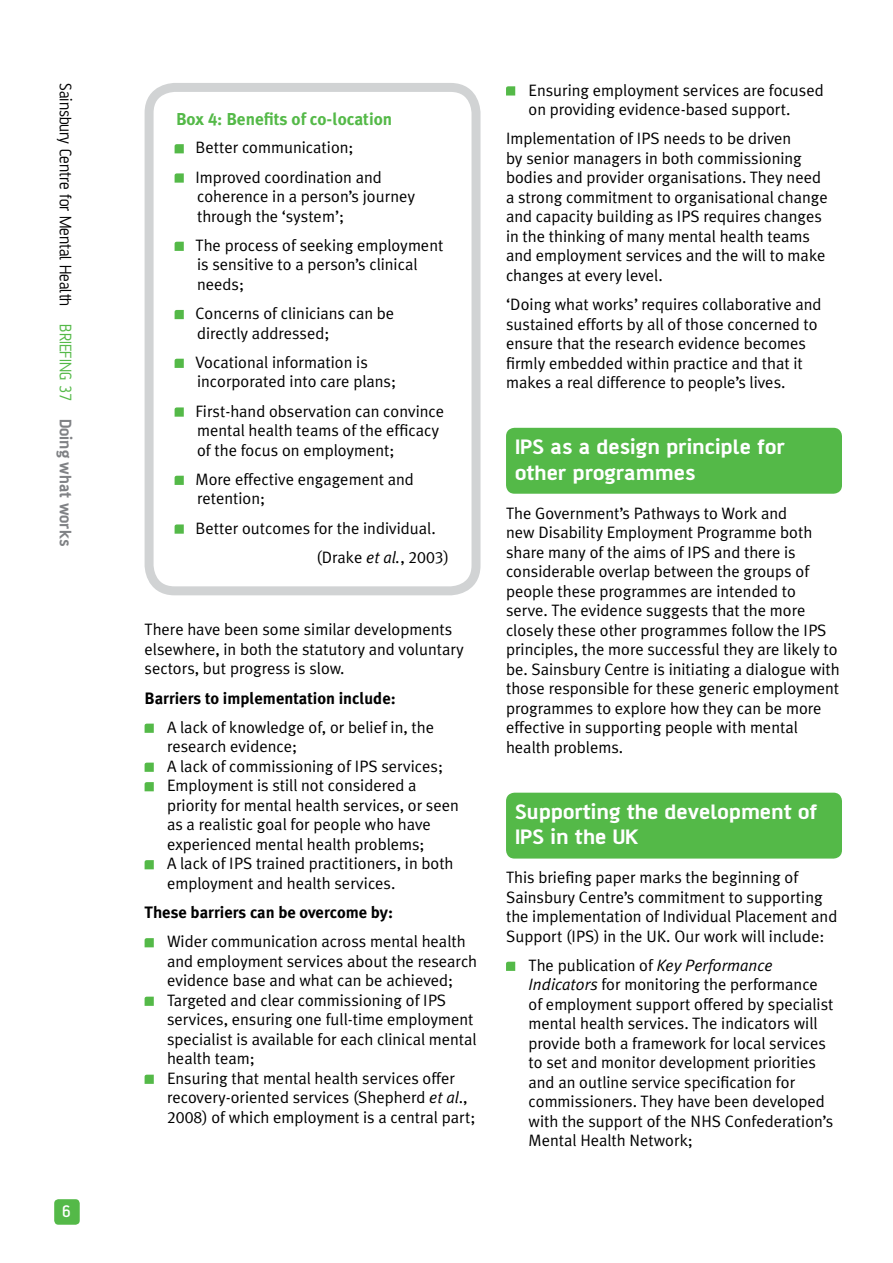
<style>
.page{position:relative;width:893px;height:1263px;background:#fff}
.page>*{position:absolute;margin:0;border:0;box-sizing:border-box;transform-origin:0 0}
.t1{font:700 22.5px/25.5px "AF Battersea";color:#fff;scale:1.1 1}
.t2{font:18px "AF Battersea";color:#000}
.t3{font:500 18px "AF Battersea";color:#fff}
.t4{font:700 17.25px "Meta Plus";color:#54b948}
.t5{font:16.5px/19.5px "Meta Plus Normal";color:#000}
.t6{font:700 16.5px "Meta Plus";color:#000}
.s1{color:#54b948}
.s2{font-weight:700;color:#808285}
.s3{font-family:"Meta Plus Bold Caps";font-weight:400}
.s4{font-style:italic}
.s5{font-family:"Meta Plus Normal Caps"}
</style>
<div class="page">
<div style="left:54px;top:1199px;width:26px;height:26px;background:#54b948;border-radius:4px"></div>
<div style="left:506px;top:428px;width:336px;height:66px;background:#54b948;border-radius:9px"></div>
<svg style="left:175px;top:144px;width:9px;height:9px"></svg>
<svg style="left:175px;top:173px;width:9px;height:10px"></svg>
<svg style="left:175px;top:242px;width:9px;height:9px"></svg>
<svg style="left:175px;top:310px;width:9px;height:9px"></svg>
<svg style="left:175px;top:359px;width:9px;height:9px"></svg>
<svg style="left:175px;top:407px;width:9px;height:10px"></svg>
<svg style="left:175px;top:476px;width:9px;height:9px"></svg>
<svg style="left:175px;top:524px;width:9px;height:10px"></svg>
<div style="left:145px;top:83px;width:335px;height:512px;border:9px solid #d1d3d4;border-radius:26px"></div>
<div style="left:506px;top:793px;width:336px;height:65px;background:#54b948;border-radius:9px"></div>
<svg style="left:145px;top:724px;width:9px;height:9px"></svg>
<svg style="left:145px;top:763px;width:9px;height:9px"></svg>
<svg style="left:145px;top:782px;width:9px;height:9px"></svg>
<svg style="left:145px;top:860px;width:9px;height:9px"></svg>
<svg style="left:145px;top:938px;width:9px;height:9px"></svg>
<svg style="left:145px;top:997px;width:9px;height:9px"></svg>
<svg style="left:145px;top:1075px;width:9px;height:9px"></svg>
<svg style="left:506px;top:86px;width:9px;height:10px"></svg>
<svg style="left:506px;top:962px;width:9px;height:9px"></svg>
<p class="t2" style="left:75px;top:83px;width:465px;rotate:90deg">Sainsbury Centre for Mental Health <span class="s1">BRIEFING 37</span> <span class="s2">Doing what works</span></p>
<p class="t3" style="left:62px;top:1202px;width:10px">6</p>
<p class="t4" style="left:176px;top:109px;width:218px">Box <span class="s3">4</span>: Benefits of co-location</p>
<p class="t5" style="left:196px;top:133px;width:188px;line-height:29.2px">Better communication;<br>Improved coordination and</p>
<p class="t5" style="left:197px;top:186px;width:220px">coherence in a person’s journey through the ‘system’;</p>
<p class="t5" style="left:196px;top:235px;width:249px">The process of seeking employment is sensitive to a person’s clinical needs;</p>
<p class="t5" style="left:196px;top:303px;width:200px">Concerns of clinicians can be directly addressed;</p>
<p class="t5" style="left:196px;top:352px;width:202px">Vocational information is incorporated into care plans;</p>
<p class="t5" style="left:196px;top:401px;width:250px">First-hand observation can convince mental health teams of the efficacy of the focus on employment;</p>
<p class="t5" style="left:196px;top:469px;width:220px">More effective engagement and retention;</p>
<p class="t5" style="left:317px;top:513px;width:134px;line-height:29.2px;text-indent:-121px">Better outcomes for the individual. (Drake <span class="s4">et al.</span>, <span class="s5">2003</span>)</p>
<p class="t5" style="left:145px;top:620px;width:321px">There have been some similar developments elsewhere, in both the statutory and voluntary sectors, but progress is slow.</p>
<p class="t6" style="left:145px;top:688px;width:253px">Barriers to implementation include:</p>
<p class="t5" style="left:167px;top:717px;width:293px">A lack of knowledge of, or belief in, the research evidence;<br>A lack of commissioning of IPS services; Employment is still not considered a priority for mental health services, or seen as a realistic goal for people who have experienced mental health problems;<br>A lack of IPS trained practitioners, in both employment and health services.</p>
<p class="t6" style="left:145px;top:903px;width:250px">These barriers can be overcome by:</p>
<p class="t5" style="left:167px;top:932px;width:312px">Wider communication across mental health and employment services about the research evidence base and what can be achieved; Targeted and clear commissioning of IPS services, ensuring one full-time employment specialist is available for each clinical mental health team;<br>Ensuring that mental health services offer recovery-oriented services (Shepherd <span class="s4">et al</span>., <span class="s5">2008</span>) of which employment is a central part;</p>
<p class="t5" style="left:528px;top:80px;width:297px">Ensuring employment services are focused on providing evidence-based support.</p>
<p class="t5" style="left:506px;top:129px;width:323px">Implementation of IPS needs to be driven<br>by senior managers in both commissioning bodies and provider organisations. They need a strong commitment to organisational change and capacity building as IPS requires changes in the thinking of many mental health teams and employment services and the will to make changes at every level.</p>
<p class="t5" style="left:506px;top:294px;width:317px">‘Doing what works’ requires collaborative and sustained efforts by all of those concerned to ensure that the research evidence becomes firmly embedded within practice and that it makes a real difference to people’s lives.</p>
<h1 class="t1" style="left:515px;top:434px;width:247px">IPS as a design principle for other programmes</h1>
<p class="t5" style="left:506px;top:503px;width:335px">The Government’s Pathways to Work and<br>new Disability Employment Programme both share many of the aims of IPS and there is considerable overlap between the groups of people these programmes are intended to serve. The evidence suggests that the more closely these other programmes follow the IPS principles, the more successful they are likely to be. Sainsbury Centre is initiating a dialogue with those responsible for these generic employment programmes to explore how they can be more effective in supporting people with mental health problems.</p>
<h1 class="t1" style="left:515px;top:798px;width:276px">Supporting the development of<br>IPS in the UK</h1>
<p class="t5" style="left:506px;top:867px;width:333px">This briefing paper marks the beginning of Sainsbury Centre’s commitment to supporting the implementation of Individual Placement and Support (IPS) in the UK. Our work will include:</p>
<p class="t5" style="left:528px;top:955px;width:306px">The publication of <span class="s4">Key Performance Indicators</span> for monitoring the performance of employment support offered by specialist mental health services. The indicators will provide both a framework for local services to set and monitor development priorities and an outline service specification for commissioners. They have been developed with the support of the NHS Confederation’s Mental Health Network;</p>
</div>
